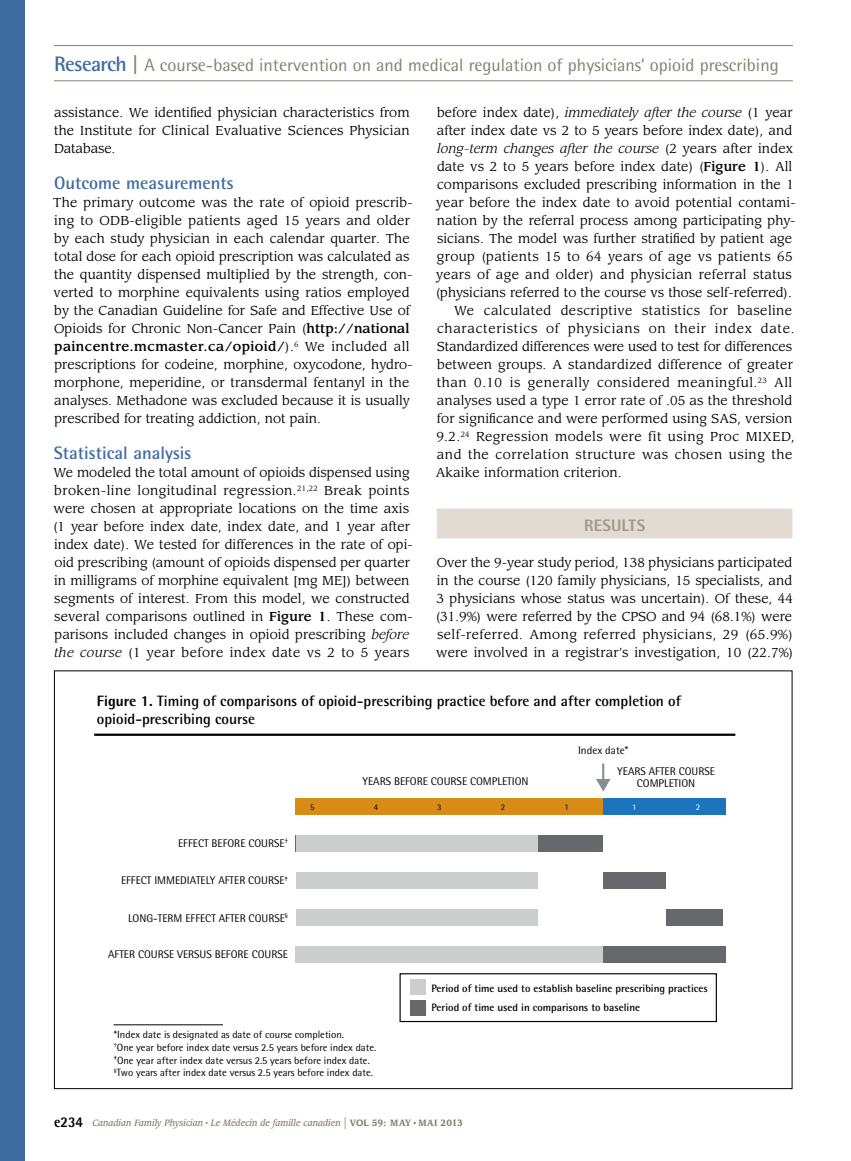
<style>
.page{position:relative;width:851px;height:1161px;background:#fff}
.page>*{position:absolute;margin:0;border:0;box-sizing:border-box;transform-origin:0 0}
.t1{font:18px "Rotis Semi Sans Std";color:#887e6e}
.t2{font:700 18px "Rotis Semi Sans Std";color:#3f6c9f}
.t3{font:800 16.5px "Rotis Semi Sans Std";letter-spacing:.005em;color:#a2988a}
.t4{font:700 15px/18px "Rotis Semi Sans Std";color:#000}
.t5{font:12.75px/18px "Leawood Std";letter-spacing:.005em;color:#000;text-align:justify}
.t6{font:12.75px "Leawood Std";letter-spacing:.03em;color:#000}
.t7{font:italic 12.75px "Leawood Std";letter-spacing:.01em;color:#000}
.t8{font:12.75px "Leawood Std";letter-spacing:.04em;color:#000}
.t9{font:12.75px "Leawood Std";letter-spacing:.025em;color:#000}
.t10{font:12.75px "Leawood Std";letter-spacing:.055em;color:#000}
.t11{font:11.25px/11.2px "Rotis Semi Sans Std";color:#000;text-align:center}
.t12{font:11.1px "Rotis Semi Sans Std";color:#000}
.t13{font:700 10.8px/19.5px "Rotis Semi Sans Std";color:#000}
.t14{font:10.5px/12.6px "Rotis Semi Sans Std";color:#000}
.t15{font:italic 500 9px "Leawood Std";color:#887e6e;scale:.9 1}
.t16{font:8.7px "Rotis Semi Sans Std";color:#000}
.t17{font:8.7px "Rotis Semi Sans Std";color:#fff}
.s1{font-weight:700;font-size:21px;color:#3f6c9f}
.s2{font-weight:700;font-size:21px}
.s3{font-weight:500}
.s4{font-style:italic}
.s5{font-style:normal}
.s6{font-weight:800}
.s7{font-family:"Rotis Semi Sans Std";font-weight:800;font-style:normal;font-size:15px;color:#000}
.s8{font-weight:400;font-style:normal;font-size:15px}
.s9{font-weight:700;font-style:normal}
.s10{font-family:"Times";font-weight:400;font-style:normal}
</style>
<div class="page">
<div style="left:0;top:0;width:24px;height:1161px;background:#3f6c9f"></div>
<hr style="left:54px;top:45px;width:738px;height:1px;background:#887e6e">
<hr style="left:54px;top:80px;width:738px;height:1px;background:#887e6e">
<div style="left:436px;top:508px;width:356px;height:30px;background:#e1dbd4"></div>
<div style="left:399px;top:973px;width:317px;height:49px;border:1px solid #000"></div>
<hr style="left:94px;top:734px;width:641px;height:2px;background:#000">
<div style="left:296px;top:798px;width:430px;height:17px;background:#1c75bc"></div>
<div style="left:296px;top:798px;width:307px;height:17px;background:#d88c17"></div>
<div style="left:296px;top:835px;width:307px;height:17px;background:#67686b"></div>
<div style="left:296px;top:835px;width:241px;height:17px;background:#cbcdce"></div>
<div style="left:603px;top:872px;width:63px;height:17px;background:#67686b"></div>
<div style="left:296px;top:872px;width:241px;height:17px;background:#cbcdce"></div>
<div style="left:666px;top:909px;width:57px;height:17px;background:#67686b"></div>
<div style="left:296px;top:909px;width:241px;height:17px;background:#cbcdce"></div>
<div style="left:296px;top:946px;width:430px;height:17px;background:#67686b"></div>
<div style="left:296px;top:946px;width:307px;height:17px;background:#cbcdce"></div>
<svg style="left:596px;top:764px;width:14px;height:28px"></svg>
<div style="left:410px;top:980px;width:15px;height:15px;background:#cbcdce"></div>
<div style="left:410px;top:1000px;width:15px;height:16px;background:#67686b"></div>
<hr style="left:114px;top:1024px;width:109px;height:1px;background:#000">
<h1 class="t1" style="left:54px;top:55px;width:726px"><span class="s1">Research</span> <span class="s2">|</span> A course-based intervention on and medical regulation of physicians’ opioid prescribing</h1>
<p class="t5" style="left:54px;top:104px;width:357px">assistance. We identified physician characteristics from the Institute for Clinical Evaluative Sciences Physician Database.</p>
<h1 class="t2" style="left:54px;top:172px;width:181px">Outcome measurements</h1>
<p class="t5" style="left:53px;top:194px;width:361px;text-align:left">The primary outcome was the rate of opioid prescrib&shy;ing to ODB-eligible patients aged 15 years and older by each study physician in each calendar quarter. The total dose for each opioid prescription was calculated as the quantity dispensed multiplied by the strength, con&shy;verted to morphine equivalents using ratios employed by the Canadian Guideline for Safe and Effective Use of Opioids for Chronic Non-Cancer Pain (<span class="s3">http://national paincentre.mcmaster.ca/opioid/</span>).<sup>6</sup> We included all prescriptions for codeine, morphine, oxycodone, hydro&shy;morphone, meperidine, or transdermal fentanyl in the analyses. Methadone was excluded because it is usually prescribed for treating addiction, not pain.</p>
<h1 class="t2" style="left:54px;top:442px;width:139px">Statistical analysis</h1>
<p class="t5" style="left:53px;top:464px;width:361px;text-align:left">We modeled the total amount of opioids dispensed using broken-line longitudinal regression.<sup>21,22</sup> Break points were chosen at appropriate locations on the time axis (1 year before index date, index date, and 1 year after index date). We tested for differences in the rate of opi&shy;oid prescribing (amount of opioids dispensed per quarter in milligrams of morphine equivalent [mg ME]) between segments of interest. From this model, we constructed several comparisons outlined in <span class="s3">Figure 1</span>. These com&shy;parisons included changes in opioid prescribing <span class="s4">before the course</span> (1 year before index date vs 2 to 5 years</p>
<p class="t7" style="left:437px;top:105px;width:357px"><span class="s5">before index date),</span> immediately after the course <span class="s5">(1 year</span></p>
<p class="t5" style="left:437px;top:122px;width:357px">after index date vs 2 to 5 years before index date), and</p>
<p class="t7" style="left:437px;top:141px;width:357px">long-term changes after the course <span class="s5">(2 years after index</span></p>
<p class="t5" style="left:437px;top:158px;width:357px">date vs 2 to 5 years before index date) (<span class="s3">Figure 1</span>). All</p>
<p class="t5" style="left:437px;top:176px;width:358px">comparisons excluded prescribing information in the 1</p>
<p class="t5" style="left:436px;top:194px;width:361px">year before the index date to avoid potential contami-</p>
<p class="t5" style="left:437px;top:212px;width:360px">nation by the referral process among participating phy-</p>
<p class="t5" style="left:437px;top:230px;width:356px">sicians. The model was further stratified by patient age</p>
<p class="t6" style="left:437px;top:249px;width:357px">group (patients 15 to 64 years of age vs patients 65</p>
<p class="t9" style="left:436px;top:267px;width:357px">years of age and older) and physician referral status</p>
<p class="t5" style="left:436px;top:284px;width:357px">(physicians referred to the course vs those self-referred).</p>
<p class="t6" style="left:454px;top:303px;width:340px">We calculated descriptive statistics for baseline</p>
<p class="t10" style="left:437px;top:321px;width:359px">characteristics of physicians on their index date.</p>
<p class="t5" style="left:437px;top:338px;width:357px">Standardized differences were used to test for differences</p>
<p class="t5" style="left:437px;top:356px;width:357px">between groups. A standardized difference of greater</p>
<p class="t8" style="left:437px;top:375px;width:357px">than 0.10 is generally considered meaningful.<sup>23</sup> All</p>
<p class="t5" style="left:437px;top:392px;width:357px">analyses used a type 1 error rate of .05 as the threshold</p>
<p class="t5" style="left:437px;top:410px;width:357px">for significance and were performed using SAS, version</p>
<p class="t6" style="left:436px;top:429px;width:359px">9.2.<sup>24</sup> Regression models were fit using Proc MIXED,</p>
<p class="t8" style="left:437px;top:447px;width:357px">and the correlation structure was chosen using the</p>
<p class="t5" style="left:435px;top:464px;width:187px">Akaike information criterion.</p>
<p class="t3" style="left:584px;top:515px;width:63px">RESULTS</p>
<p class="t5" style="left:436px;top:554px;width:359px">Over the 9-year study period, 138 physicians participated in the course (120 family physicians, 15 specialists, and 3 physicians whose status was uncertain). Of these, 44 (31.9%) were referred by the CPSO and 94 (68.1%) were self-referred. Among referred physicians, 29 (65.9%) were involved in a registrar’s investigation, 10 (22.7%)</p>
<p class="t4" style="left:97px;top:692px;width:585px"><span class="s6">Figure 1.</span> Timing of comparisons of opioid-prescribing practice before and after completion of opioid-prescribing course</p>
<p class="t11" style="left:578px;top:744px;width:52px">Index date*</p>
<p class="t11" style="left:362px;top:776px;width:168px">YEARS BEFORE COURSE COMPLETION</p>
<p class="t11" style="left:617px;top:766px;width:99px">YEARS AFTER COURSE<br>COMPLETION</p>
<p class="t12" style="left:178px;top:837px;width:111px">EFFECT BEFORE COURSE<sup>†</sup></p>
<p class="t12" style="left:121px;top:874px;width:168px">EFFECT IMMEDIATELY AFTER COURSE<sup>‡</sup></p>
<p class="t12" style="left:128px;top:912px;width:161px">LONG-TERM EFFECT AFTER COURSE<sup>§</sup></p>
<p class="t12" style="left:108px;top:948px;width:181px">AFTER COURSE VERSUS BEFORE COURSE</p>
<p class="t16" style="left:310px;top:802px;width:6px">5</p>
<p class="t16" style="left:373px;top:802px;width:6px">4</p>
<p class="t16" style="left:437px;top:802px;width:6px">3</p>
<p class="t16" style="left:501px;top:802px;width:6px">2</p>
<p class="t16" style="left:564px;top:802px;width:6px">1</p>
<p class="t17" style="left:632px;top:802px;width:6px">1</p>
<p class="t17" style="left:695px;top:802px;width:6px">2</p>
<p class="t13" style="left:431px;top:978px;width:278px">Period of time used to establish baseline prescribing practices<br>Period of time used in comparisons to baseline</p>
<p class="t14" style="left:114px;top:1028px;width:264px">*Index date is designated as date of course completion.<br><sup>†</sup>One year before index date versus 2.5 years before index date. <sup>‡</sup>One year after index date versus 2.5 years before index date. <sup>§</sup>Two years after index date versus 2.5 years before index date.</p>
<p class="t15" style="left:54px;top:1118px;width:455px"><span class="s7">e234</span> Canadian Family Physician <sup>•</sup> Le Médecin de famille canadien <span class="s8">|</span> <span class="s9">Vol 59: MAY</span> <span class="s10">•</span> <span class="s9">MAI 2013</span></p>
</div>
